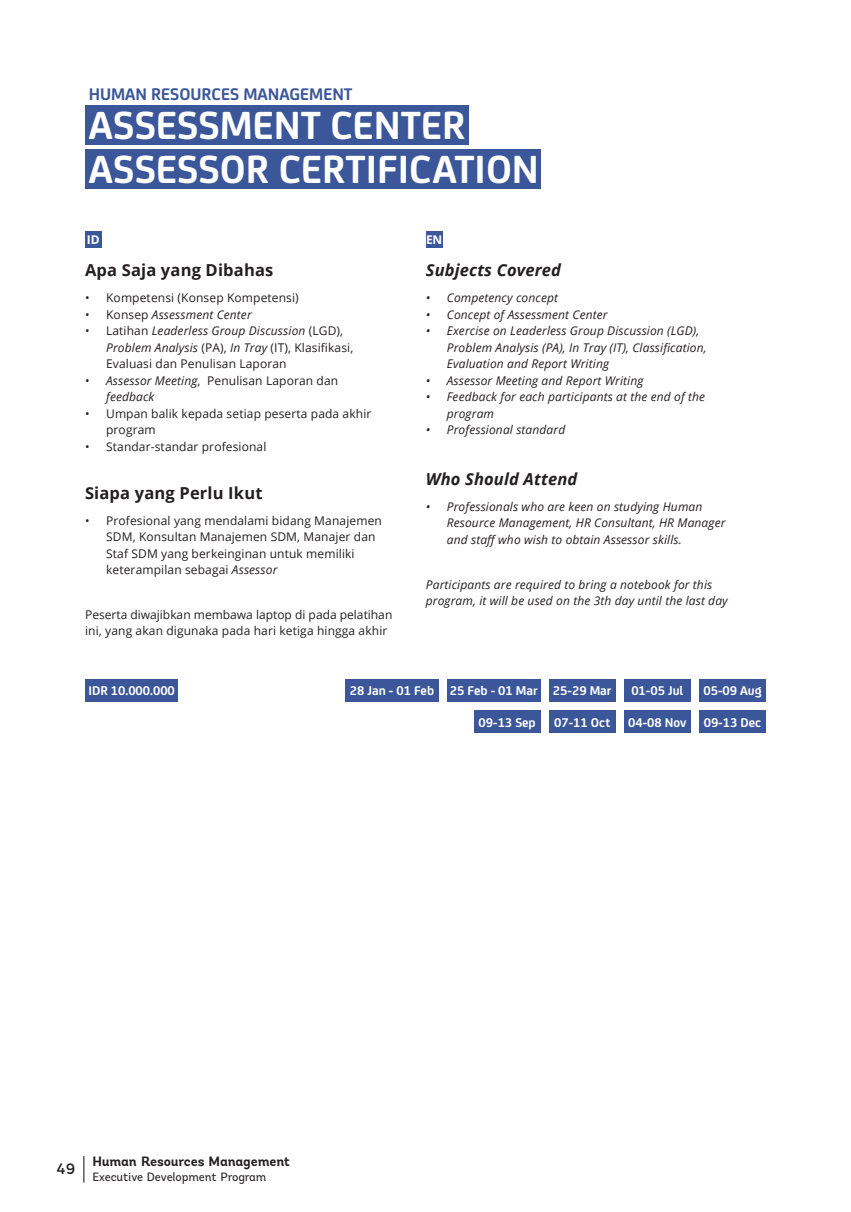
<style>
.page{position:relative;width:851px;height:1212px;background:#fff}
.page>*{position:absolute;margin:0;border:0;box-sizing:border-box;transform-origin:0 0}
.t1{font:700 42px/43.5px "FS Joey";color:#fff}
.t2{font:700 18px "FS Joey";color:#3b579a}
.t3{font:700 16.5px "Open Sans";letter-spacing:.01em;color:#231f20}
.t4{font:italic 700 16.5px "Open Sans";letter-spacing:.01em;color:#231f20}
.t5{font:500 15px "Andes";color:#231f20}
.t6{font:700 13.5px "FS Joey";color:#fff}
.t7{font:700 13.5px "Andes";letter-spacing:-.01em;color:#231f20}
.t8{font:italic 12px/16.5px "Open Sans";letter-spacing:.01em;color:#231f20}
.t9{font:12px/16.5px "Open Sans";letter-spacing:.01em;color:#231f20}
.t10{font:12px "Andes";letter-spacing:-.01em;color:#231f20}
.t11{font:700 12px "Open Sans";color:#fff}
.s1{font-style:normal}
.s2{font-style:italic}
</style>
<div class="page">
<svg style="left:83px;top:1156px;width:1px;height:26px"></svg>
<div style="left:85px;top:105px;width:383px;height:40px;background:#3b579a"></div>
<div style="left:85px;top:149px;width:455px;height:39px;background:#3b579a"></div>
<div style="left:85px;top:231px;width:16px;height:17px;background:#3b579a"></div>
<div style="left:425px;top:231px;width:17px;height:17px;background:#3b579a"></div>
<div style="left:85px;top:679px;width:93px;height:23px;background:#3b579a"></div>
<div style="left:549px;top:679px;width:66px;height:23px;background:#3b579a"></div>
<div style="left:624px;top:679px;width:66px;height:23px;background:#3b579a"></div>
<div style="left:699px;top:679px;width:66px;height:23px;background:#3b579a"></div>
<div style="left:474px;top:710px;width:66px;height:23px;background:#3b579a"></div>
<div style="left:549px;top:710px;width:66px;height:23px;background:#3b579a"></div>
<div style="left:624px;top:710px;width:66px;height:23px;background:#3b579a"></div>
<div style="left:699px;top:710px;width:66px;height:23px;background:#3b579a"></div>
<div style="left:345px;top:679px;width:93px;height:23px;background:#3b579a"></div>
<div style="left:447px;top:679px;width:93px;height:23px;background:#3b579a"></div>
<h2 class="t2" style="left:89px;top:80px;width:265px">HUMAN RESOURCES MANAGEMENT</h2>
<h1 class="t1" style="left:89px;top:101px;width:451px">ASSESSMENT CENTER<br>ASSESSOR CERTIFICATION</h1>
<p class="t11" style="left:87px;top:231px;width:14px">ID</p>
<p class="t11" style="left:426px;top:231px;width:18px">EN</p>
<h3 class="t3" style="left:85px;top:259px;width:190px">Apa Saja yang Dibahas</h3>
<p class="t9" style="left:85px;top:289px;width:215px">• Kompetensi (Konsep Kompetensi)</p>
<p class="t8" style="left:85px;top:306px;width:168px"><span class="s1">• Konsep</span> Assessment Center</p>
<p class="t9" style="left:106px;top:322px;width:249px;text-indent:-21px">• Latihan <span class="s2">Leaderless Group Discussion</span> (LGD),<br><span class="s2">Problem Analysis</span> (PA), <span class="s2">In Tray</span> (IT), Klasifikasi,<br>Evaluasi dan Penulisan Laporan</p>
<p class="t8" style="left:106px;top:372px;width:233px;text-indent:-21px"><span class="s1">•</span> Assessor Meeting<span class="s1">, Penulisan Laporan dan </span>feedback</p>
<p class="t9" style="left:106px;top:405px;width:267px;text-indent:-21px">• Umpan balik kepada setiap peserta pada akhir program</p>
<p class="t9" style="left:85px;top:438px;width:183px">• Standar-standar profesional</p>
<h3 class="t3" style="left:85px;top:481px;width:179px">Siapa yang Perlu Ikut</h3>
<p class="t9" style="left:106px;top:512px;width:277px;text-indent:-21px">• Profesional yang mendalami bidang Manajemen SDM, Konsultan Manajemen SDM, Manajer dan Staf SDM yang berkeinginan untuk memiliki keterampilan sebagai <span class="s2">Assessor</span></p>
<p class="t9" style="left:85px;top:606px;width:309px">Peserta diwajibkan membawa laptop di pada pelatihan ini, yang akan digunaka pada hari ketiga hingga akhir</p>
<h3 class="t4" style="left:425px;top:259px;width:137px">Subjects Covered</h3>
<p class="t8" style="left:426px;top:289px;width:134px">• Competency concept</p>
<p class="t8" style="left:426px;top:306px;width:183px">• Concept of Assessment Center</p>
<p class="t8" style="left:447px;top:322px;width:261px;text-indent:-21px">• Exercise on Leaderless Group Discussion (LGD),<br>Problem Analysis (PA), In Tray (IT), Classification,<br>Evaluation and Report Writing</p>
<p class="t8" style="left:426px;top:372px;width:219px">• Assessor Meeting and Report Writing</p>
<p class="t8" style="left:447px;top:388px;width:260px;text-indent:-21px">• Feedback for each participants at the end of the program</p>
<p class="t8" style="left:426px;top:421px;width:141px">• Professional standard</p>
<h3 class="t4" style="left:425px;top:467px;width:153px">Who Should Attend</h3>
<p class="t8" style="left:447px;top:498px;width:280px;text-indent:-21px">• Professionals who are keen on studying Human<br>Resource Management, HR Consultant, HR Manager and staff who wish to obtain Assessor skills.</p>
<p class="t8" style="left:426px;top:576px;width:303px">Participants are required to bring a notebook for this program, it will be used on the 3th day until the last day</p>
<p class="t6" style="left:350px;top:681px;width:189px">28 Jan - 01 Feb 25 Feb - 01 Mar</p>
<p class="t6" style="left:88px;top:681px;width:88px">IDR 10.000.000</p>
<p class="t6" style="left:553px;top:681px;width:60px">25-29 Mar</p>
<p class="t6" style="left:631px;top:681px;width:54px">01-05 Jul</p>
<p class="t6" style="left:703px;top:681px;width:60px">05-09 Aug</p>
<p class="t6" style="left:478px;top:712px;width:59px">09-13 Sep</p>
<p class="t6" style="left:554px;top:712px;width:58px">07-11 Oct</p>
<p class="t6" style="left:628px;top:712px;width:60px">04-08 Nov</p>
<p class="t6" style="left:703px;top:712px;width:59px">09-13 Dec</p>
<p class="t5" style="left:56px;top:1159px;width:20px">49</p>
<p class="t7" style="left:92px;top:1153px;width:199px">Human Resources Management</p>
<p class="t10" style="left:92px;top:1169px;width:176px">Executive Development Program</p>
</div>
